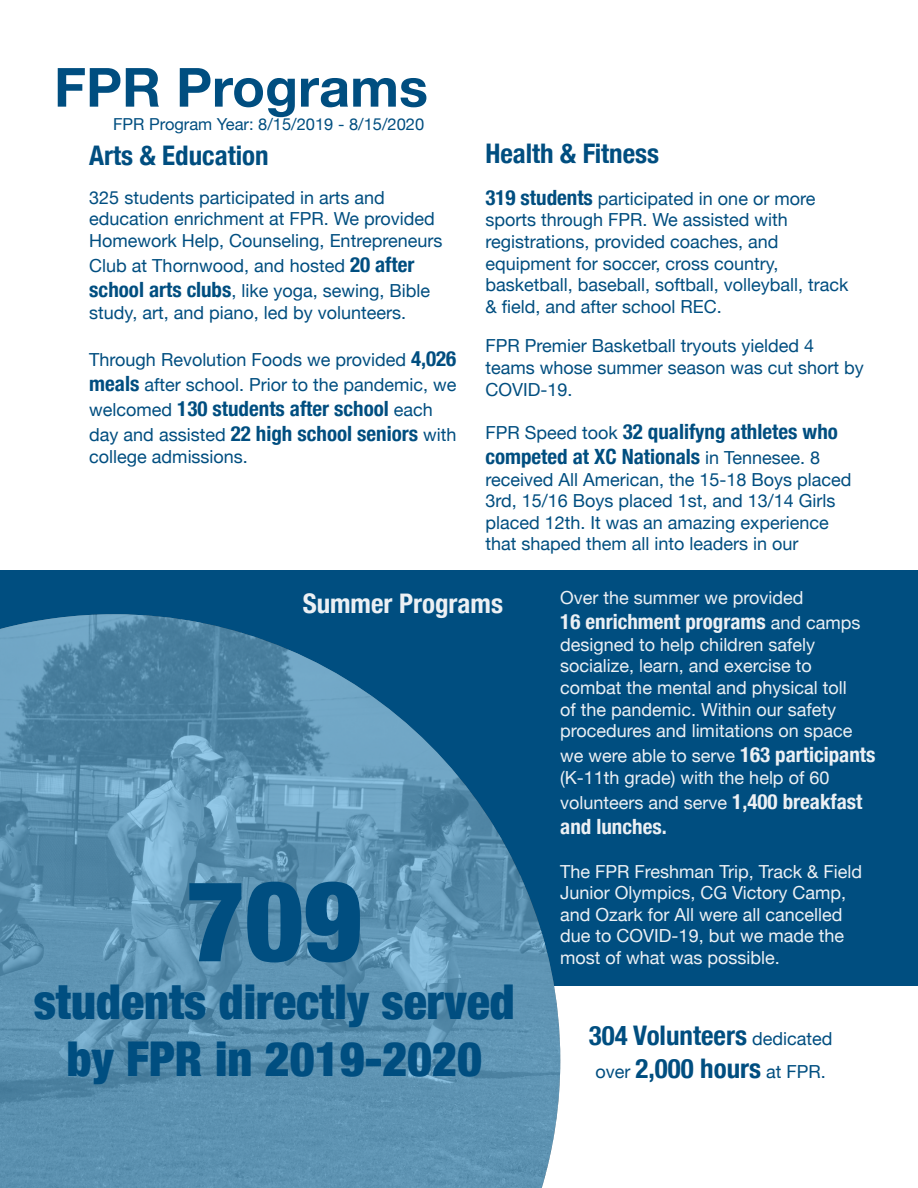
<style>
.page{position:relative;width:918px;height:1188px;background:#fff}
.page>*{position:absolute;margin:0;border:0;box-sizing:border-box;transform-origin:0 0}
.t1{font:900 condensed 112.5px "Helvetica Neue";color:#004e80}
.t2{font:700 54px "Helvetica Neue";color:#004e80}
.t3{font:900 condensed 48px "Helvetica Neue";color:#004e80}
.t4{font:700 condensed 27px "Helvetica Neue";color:#004e80}
.t5{font:700 condensed 27px "Helvetica Neue";color:#ecf0f4}
.t6{font:700 condensed 21px/25.2px "Helvetica Neue";color:#004e80}
.t7{font:700 condensed 21px "Helvetica Neue";color:#ecf0f4}
.t8{font:18px/21.6px "Helvetica Neue";color:#004e80}
.t9{font:18px/21.6px "Helvetica Neue";color:#ecf0f4}
.t10{font:16.5px "Helvetica Neue";color:#004e80}
.s1{font-weight:700;font-stretch:condensed;font-size:21px}
.s2{font-weight:400;font-stretch:normal;font-size:18px}
.s3{font-weight:700;font-stretch:condensed;font-size:27px}
</style>
<div class="page">
<div style="left:0;top:570px;width:918px;height:416px;background:#004e80"></div>
<svg style="left:0;top:614px;width:560px;height:574px;background:#558dae"></svg>
<p class="t2" style="left:54px;top:45px;width:376px">FPR Programs</p>
<p class="t10" style="left:113px;top:112px;width:313px">FPR Program Year: 8/15/2019 - 8/15/2020</p>
<p class="t4" style="left:89px;top:133px;width:181px">Arts &amp; Education</p>
<p class="t4" style="left:485px;top:131px;width:175px">Health &amp; Fitness</p>
<p class="t8" style="left:89px;top:188px;width:355px">325 students participated in arts and education enrichment at FPR. We provided<br>Homework Help, Counseling, Entrepreneurs</p>
<p class="t8" style="left:89px;top:254px;width:342px;line-height:25.2px">Club at Thornwood, and hosted <span class="s1">20 after school arts clubs</span>, like yoga, sewing, Bible</p>
<p class="t8" style="left:89px;top:303px;width:318px">study, art, and piano, led by volunteers.</p>
<p class="t8" style="left:89px;top:348px;width:369px;line-height:25.2px">Through Revolution Foods we provided <span class="s1">4,026 meals</span> after school. Prior to the pandemic, we</p>
<p class="t6" style="left:89px;top:395px;width:369px"><span class="s2">welcomed</span> 130 students after school <span class="s2">each day and assisted</span> 22 high school seniors <span class="s2">with</span></p>
<p class="t8" style="left:89px;top:447px;width:160px">college admissions.</p>
<p class="t8" style="left:485px;top:189px;width:365px"><span class="s1">319 students</span> participated in one or more sports through FPR. We assisted with registrations, provided coaches, and equipment for soccer, cross country, basketball, baseball, softball, volleyball, track &amp; field, and after school REC.</p>
<p class="t8" style="left:485px;top:336px;width:380px">FPR Premier Basketball tryouts yielded 4 teams whose summer season was cut short by<br>COVID-19.</p>
<p class="t6" style="left:485px;top:417px;width:354px"><span class="s2">FPR Speed took</span> 32 qualifyng athletes who competed at XC Nationals <span class="s2">in Tennesee. 8</span></p>
<p class="t8" style="left:485px;top:469px;width:368px">received All American, the 15-18 Boys placed 3rd, 15/16 Boys placed 1st, and 13/14 Girls placed 12th. It was an amazing experience that shaped them all into leaders in our</p>
<p class="t5" style="left:303px;top:581px;width:202px">Summer Programs</p>
<p class="t1" style="left:187px;top:829px;width:177px">709</p>
<p class="t3" style="left:34px;top:962px;width:483px">students directly served</p>
<p class="t3" style="left:66px;top:1020px;width:417px">by FPR in 2019-2020</p>
<p class="t9" style="left:560px;top:588px;width:245px">Over the summer we provided</p>
<p class="t7" style="left:560px;top:604px;width:302px">16 enrichment programs <span class="s2">and camps</span></p>
<p class="t9" style="left:560px;top:635px;width:294px">designed to help children safely socialize, learn, and exercise to combat the mental and physical toll of the pandemic. Within our safety procedures and limitations on space</p>
<p class="t9" style="left:560px;top:746px;width:317px">we were able to serve <span class="s1">163 participants </span>(K-11th grade) with the help of 60</p>
<p class="t9" style="left:560px;top:793px;width:304px">volunteers and serve <span class="s1">1,400 breakfast</span></p>
<p class="t7" style="left:560px;top:810px;width:108px">and lunches.</p>
<p class="t9" style="left:560px;top:861px;width:303px">The FPR Freshman Trip, Track &amp; Field<br>Junior Olympics, CG Victory Camp, and Ozark for All were all cancelled due to COVID-19, but we made the most of what was possible.</p>
<p class="t4" style="left:589px;top:1013px;width:245px">304 Volunteers <span class="s2">dedicated</span></p>
<p class="t8" style="left:595px;top:1061px;width:232px">over <span class="s3">2,000 hours</span> at FPR.</p>
</div>
